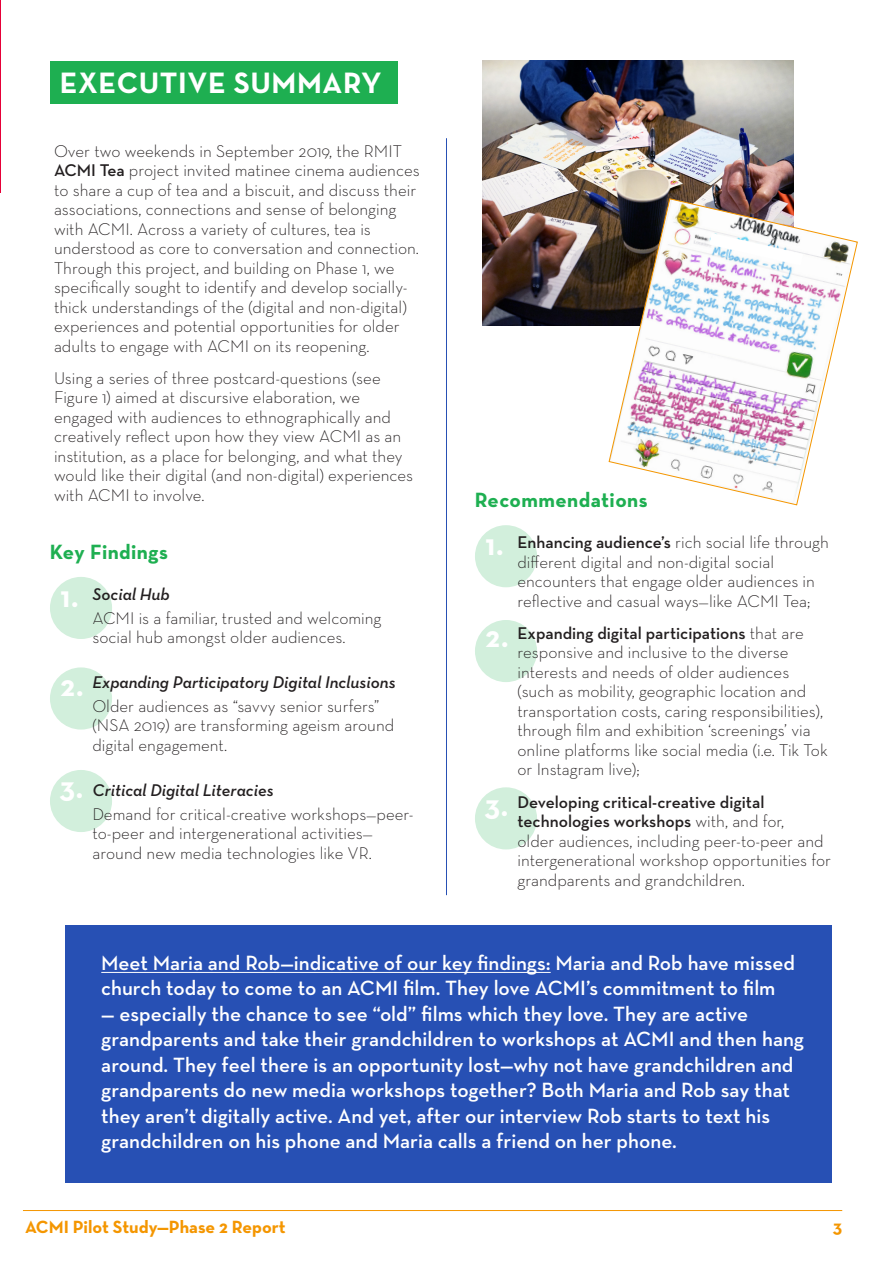
<style>
.page{position:relative;width:893px;height:1263px;background:#fff}
.page>*{position:absolute;margin:0;border:0;box-sizing:border-box;transform-origin:0 0}
.HEADER_1{font:700 30px "Neutra Text";letter-spacing:.02em;color:#fff}
.t1{font:600 21px/25.5px "Neutra Text";color:#fff}
.use_this_body_text{font:700 21px "Neutra Text";letter-spacing:.02em;color:#1eaf51}
.t2{font:700 18px "Neutra Text";color:#f49600}
.use_this_body_text-2{font:300 17.25px/19.5px "Neutra Text";color:#231f20}
.use_this_body_text-3{font:italic 600 17.25px "Neutra Text";color:#231f20}
.s1{font-weight:600}
</style>
<div class="page">
<hr style="left:23px;top:1210px;width:819px;height:1px;background:#f49600">
<div style="left:50px;top:61px;width:348px;height:43px;background:#1eaf51"></div>
<hr style="left:446px;top:138px;width:1px;height:757px;background:#2750b4">
<div style="left:65px;top:925px;width:767px;height:257px;background:#2750b4"></div>
<hr style="left:101px;top:972px;width:450px;height:1px;background:#fff">
<div style="left:50px;top:770px;width:62px;height:62px;background:#d2efdc;border-radius:50%"></div>
<div style="left:50px;top:667px;width:62px;height:62px;background:#d2efdc;border-radius:50%"></div>
<div style="left:50px;top:577px;width:62px;height:62px;background:#d2efdc;border-radius:50%"></div>
<div style="left:475px;top:787px;width:62px;height:62px;background:#d2efdc;border-radius:50%"></div>
<div style="left:475px;top:620px;width:62px;height:62px;background:#d2efdc;border-radius:50%"></div>
<div style="left:475px;top:525px;width:62px;height:62px;background:#d2efdc;border-radius:50%"></div>
<img style="left:483px;top:60px;width:310px;height:265px">
<img style="left:608px;top:198px;width:250px;height:308px">
<svg style="left:709px;top:233px;width:94px;height:33px"></svg>
<p class="HEADER_1" style="left:60px;top:64px;width:323px">EXECUTIVE SUMMARY</p>
<p class="use_this_body_text-2" style="left:54px;top:141px;width:367px">Over two weekends in September 2019, the RMIT <span class="s1">ACMI Tea</span> project invited matinee cinema audiences to share a cup of tea and a biscuit, and discuss their associations, connections and sense of belonging with ACMI. Across a variety of cultures, tea is understood as core to conversation and connection.<br>Through this project, and building on Phase 1, we specifically sought to identify and develop socially&shy;thick understandings of the (digital and non-digital) experiences and potential opportunities for older adults to engage with ACMI on its reopening.</p>
<p class="use_this_body_text-2" style="left:54px;top:368px;width:361px">Using a series of three postcard-questions (see Figure 1) aimed at discursive elaboration, we engaged with audiences to ethnographically and creatively reflect upon how they view ACMI as an institution, as a place for belonging, and what they would like their digital (and non-digital) experiences with ACMI to involve.</p>
<p class="use_this_body_text" style="left:50px;top:539px;width:119px">Key Findings</p>
<p class="use_this_body_text-3" style="left:92px;top:583px;width:79px">Social Hub</p>
<p class="use_this_body_text-2" style="left:92px;top:607px;width:291px">ACMI is a familiar, trusted and welcoming social hub amongst older audiences.</p>
<p class="use_this_body_text-3" style="left:92px;top:672px;width:305px">Expanding Participatory Digital Inclusions</p>
<p class="use_this_body_text-2" style="left:92px;top:696px;width:303px">Older audiences as “savvy senior surfers” (NSA 2019) are transforming ageism around digital engagement.</p>
<p class="use_this_body_text-3" style="left:92px;top:779px;width:183px">Critical Digital Literacies</p>
<p class="use_this_body_text-2" style="left:92px;top:804px;width:323px">Demand for critical-creative workshops—peer&shy;to-peer and intergenerational activities— around new media technologies like VR.</p>
<p class="HEADER_1" style="left:61px;top:578px;width:20px">1.</p>
<p class="HEADER_1" style="left:61px;top:667px;width:25px">2.</p>
<p class="HEADER_1" style="left:59px;top:769px;width:25px">3.</p>
<p class="use_this_body_text" style="left:475px;top:487px;width:174px">Recommendations</p>
<p class="use_this_body_text-2" style="left:517px;top:532px;width:313px"><span class="s1">Enhancing audience’s</span> rich social life through different digital and non-digital social encounters that engage older audiences in reflective and casual ways—like ACMI Tea;</p>
<p class="use_this_body_text-2" style="left:517px;top:623px;width:312px"><span class="s1">Expanding digital participations</span> that are responsive and inclusive to the diverse interests and needs of older audiences (such as mobility, geographic location and transportation costs, caring responsibilities), through film and exhibition ‘screenings’ via online platforms like social media (i.e. Tik Tok or Instagram live);</p>
<p class="use_this_body_text-2" style="left:517px;top:792px;width:315px"><span class="s1">Developing critical-creative digital technologies workshops</span> with, and for,<br>older audiences, including peer-to-peer and intergenerational workshop opportunities for grandparents and grandchildren.</p>
<p class="HEADER_1" style="left:486px;top:526px;width:19px">1.</p>
<p class="HEADER_1" style="left:486px;top:618px;width:25px">2.</p>
<p class="HEADER_1" style="left:484px;top:787px;width:25px">3.</p>
<p class="t1" style="left:101px;top:949px;width:695px">Meet Maria and Rob—indicative of our key findings: Maria and Rob have missed church today to come to an ACMI film. They love ACMI’s commitment to film</p>
<p class="t1" style="left:101px;top:1000px;width:704px">— especially the chance to see “old” films which they love. They are active grandparents and take their grandchildren to workshops at ACMI and then hang around. They feel there is an opportunity lost—why not have grandchildren and grandparents do new media workshops together? Both Maria and Rob say that they aren’t digitally active. And yet, after our interview Rob starts to text his grandchildren on his phone and Maria calls a friend on her phone.</p>
<p class="t2" style="left:25px;top:1216px;width:262px">ACMI Pilot Study—Phase 2 Report</p>
<p class="t2" style="left:833px;top:1216px;width:11px">3</p>
</div>
